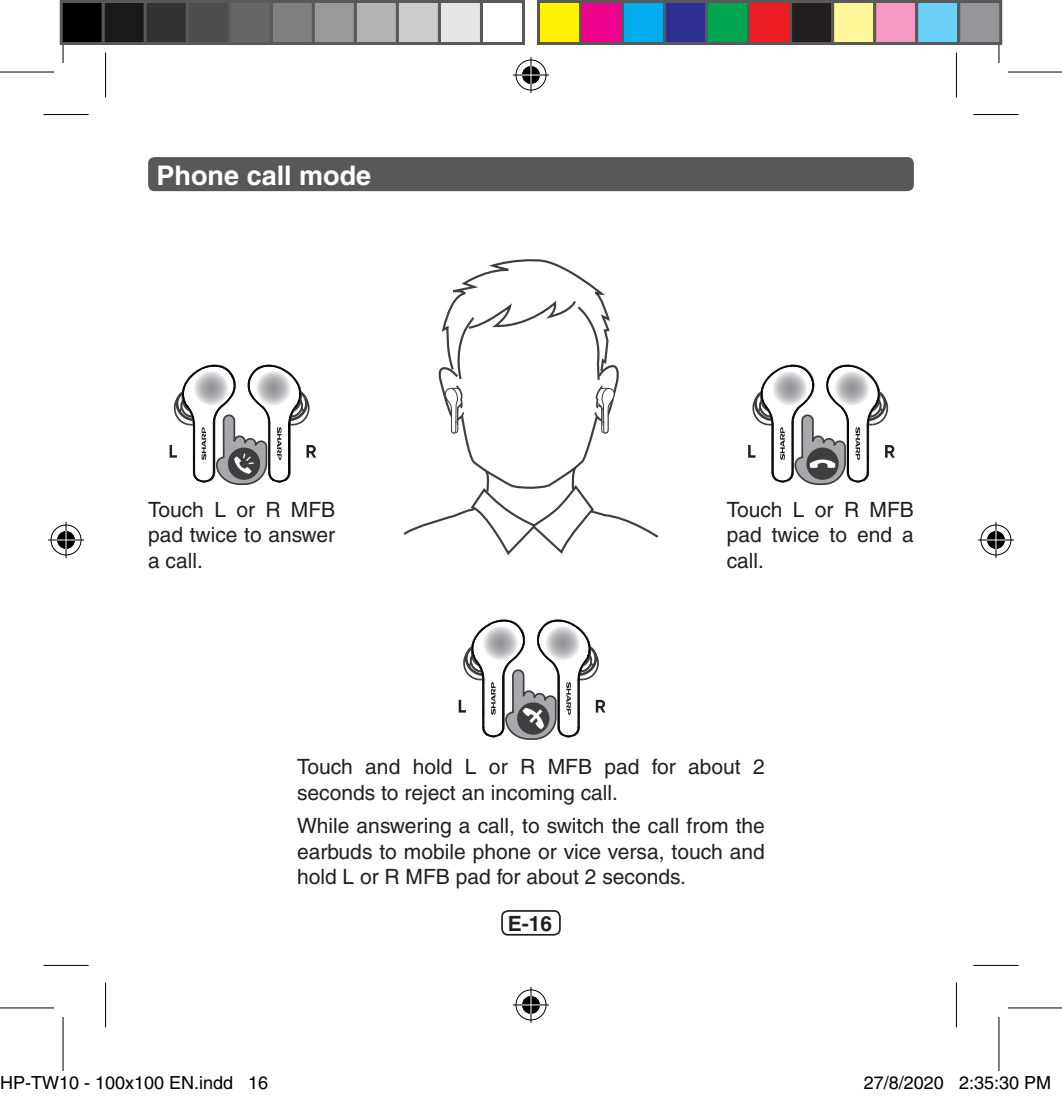
<style>
.page{position:relative;width:1062px;height:1098px;background:#fff}
.page>*{position:absolute;margin:0;border:0;box-sizing:border-box;transform-origin:0 0}
.Title_dark_bar{font:700 27px "Helvetica";color:#fff}
.t1{font:21px/25.2px "Helvetica";color:#231f20;text-align:justify}
.t2{font:700 21px "Helvetica";color:#231f20}
.t3{font:18px "Helvetica";color:#000}
</style>
<div class="page">
<div style="left:501px;top:910px;width:59px;height:25px;border:2px solid #231f20;border-radius:6px"></div>
<div style="left:148px;top:157px;width:765px;height:34px;background:#57585a;border-radius:6px"></div>
<svg style="left:403px;top:259px;width:256px;height:296px"></svg>
<svg style="left:169px;top:364px;width:147px;height:122px"></svg>
<svg style="left:458px;top:619px;width:147px;height:121px"></svg>
<svg style="left:748px;top:364px;width:146px;height:122px"></svg>
<svg style="left:44px;top:965px;width:45px;height:1px"></svg>
<svg style="left:973px;top:965px;width:45px;height:1px"></svg>
<svg style="left:956px;top:53px;width:1px;height:45px"></svg>
<svg style="left:956px;top:982px;width:1px;height:45px"></svg>
<hr style="left:44px;top:114px;width:45px;height:1px;background:#000">
<hr style="left:973px;top:114px;width:45px;height:1px;background:#000">
<hr style="left:44px;top:964px;width:45px;height:1px;background:#000">
<hr style="left:973px;top:964px;width:45px;height:1px;background:#000">
<hr style="left:105px;top:53px;width:1px;height:45px;background:#000">
<hr style="left:105px;top:982px;width:1px;height:45px;background:#000">
<hr style="left:955px;top:53px;width:1px;height:45px;background:#000">
<hr style="left:955px;top:982px;width:1px;height:45px;background:#000">
<svg style="left:0;top:72px;width:54px;height:1px"></svg>
<svg style="left:1008px;top:72px;width:53px;height:1px"></svg>
<hr style="left:0;top:71px;width:54px;height:1px;background:#000">
<hr style="left:1007px;top:71px;width:54px;height:1px;background:#000">
<hr style="left:0;top:1007px;width:54px;height:1px;background:#000">
<hr style="left:1007px;top:1007px;width:54px;height:1px;background:#000">
<hr style="left:62px;top:9px;width:2px;height:54px;background:#000">
<hr style="left:62px;top:1016px;width:2px;height:54px;background:#000">
<hr style="left:998px;top:9px;width:1px;height:54px;background:#000">
<hr style="left:998px;top:1016px;width:1px;height:54px;background:#000">
<div style="left:514px;top:58px;width:34px;height:34px;border:4px solid #fff;border-radius:50%"></div>
<hr style="left:513px;top:73px;width:36px;height:4px;background:#fff">
<svg style="left:529px;top:57px;width:4px;height:36px"></svg>
<div style="left:520px;top:64px;width:22px;height:22px;border:4px solid #fff;border-radius:50%"></div>
<div style="left:515px;top:60px;width:31px;height:30px;border:1px solid #000;border-radius:50%"></div>
<hr style="left:513px;top:74px;width:36px;height:2px;background:#000">
<hr style="left:530px;top:57px;width:1px;height:36px;background:#000">
<svg style="left:522px;top:66px;width:18px;height:18px"></svg>
<div style="left:514px;top:988px;width:34px;height:33px;border:4px solid #fff;border-radius:50%"></div>
<hr style="left:513px;top:1003px;width:36px;height:3px;background:#fff">
<svg style="left:529px;top:987px;width:4px;height:35px"></svg>
<div style="left:520px;top:994px;width:22px;height:21px;border:4px solid #fff;border-radius:50%"></div>
<div style="left:515px;top:989px;width:31px;height:31px;border:1px solid #000;border-radius:50%"></div>
<hr style="left:513px;top:1004px;width:36px;height:1px;background:#000">
<hr style="left:530px;top:986px;width:1px;height:36px;background:#000">
<svg style="left:522px;top:995px;width:18px;height:18px"></svg>
<div style="left:49px;top:523px;width:34px;height:34px;border:4px solid #fff;border-radius:50%"></div>
<svg style="left:48px;top:538px;width:36px;height:4px"></svg>
<svg style="left:64px;top:522px;width:4px;height:36px"></svg>
<div style="left:55px;top:529px;width:22px;height:22px;border:4px solid #fff;border-radius:50%"></div>
<div style="left:51px;top:524px;width:30px;height:31px;border:1px solid #000;border-radius:50%"></div>
<hr style="left:48px;top:539px;width:36px;height:1px;background:#000">
<hr style="left:66px;top:522px;width:1px;height:36px;background:#000">
<svg style="left:57px;top:531px;width:18px;height:18px"></svg>
<div style="left:979px;top:523px;width:33px;height:34px;border:4px solid #fff;border-radius:50%"></div>
<svg style="left:978px;top:538px;width:35px;height:4px"></svg>
<hr style="left:994px;top:522px;width:3px;height:36px;background:#fff">
<div style="left:985px;top:529px;width:21px;height:22px;border:4px solid #fff;border-radius:50%"></div>
<div style="left:980px;top:524px;width:31px;height:31px;border:1px solid #000;border-radius:50%"></div>
<hr style="left:977px;top:539px;width:36px;height:1px;background:#000">
<hr style="left:995px;top:522px;width:1px;height:36px;background:#000">
<svg style="left:986px;top:531px;width:18px;height:18px"></svg>
<div style="left:61px;top:2px;width:42px;height:42px;background:#000"></div>
<div style="left:60px;top:0;width:45px;height:45px;border:3px solid #595959"></div>
<div style="left:103px;top:2px;width:42px;height:42px;background:#1a1a1a"></div>
<div style="left:102px;top:0;width:45px;height:45px;border:3px solid #595959"></div>
<div style="left:145px;top:2px;width:42px;height:42px;background:#333"></div>
<div style="left:144px;top:0;width:45px;height:45px;border:3px solid #595959"></div>
<div style="left:187px;top:2px;width:42px;height:42px;background:#4d4d4d"></div>
<div style="left:186px;top:0;width:45px;height:45px;border:3px solid #595959"></div>
<div style="left:229px;top:2px;width:42px;height:42px;background:#666"></div>
<div style="left:228px;top:0;width:45px;height:45px;border:3px solid #595959"></div>
<div style="left:271px;top:2px;width:42px;height:42px;background:#808080"></div>
<div style="left:270px;top:0;width:45px;height:45px;border:3px solid #595959"></div>
<div style="left:313px;top:2px;width:42px;height:42px;background:#999"></div>
<div style="left:312px;top:0;width:45px;height:45px;border:3px solid #595959"></div>
<div style="left:355px;top:2px;width:42px;height:42px;background:#b3b3b3"></div>
<div style="left:354px;top:0;width:45px;height:45px;border:3px solid #595959"></div>
<div style="left:397px;top:2px;width:42px;height:42px;background:#ccc"></div>
<div style="left:396px;top:0;width:45px;height:45px;border:3px solid #595959"></div>
<div style="left:439px;top:2px;width:42px;height:42px;background:#e6e6e6"></div>
<div style="left:438px;top:0;width:45px;height:45px;border:3px solid #595959"></div>
<div style="left:480px;top:0;width:45px;height:45px;border:3px solid #595959"></div>
<div style="left:538px;top:2px;width:42px;height:42px;background:#fff101"></div>
<div style="left:537px;top:0;width:45px;height:45px;border:3px solid #595959"></div>
<div style="left:580px;top:2px;width:42px;height:42px;background:#ed028c"></div>
<div style="left:579px;top:0;width:45px;height:45px;border:3px solid #595959"></div>
<div style="left:622px;top:2px;width:42px;height:42px;background:#00aeef"></div>
<div style="left:621px;top:0;width:45px;height:45px;border:3px solid #595959"></div>
<div style="left:664px;top:2px;width:42px;height:42px;background:#2e3092"></div>
<div style="left:663px;top:0;width:45px;height:45px;border:3px solid #595959"></div>
<div style="left:706px;top:2px;width:42px;height:42px;background:#00a54f"></div>
<div style="left:705px;top:0;width:45px;height:45px;border:3px solid #595959"></div>
<div style="left:748px;top:2px;width:42px;height:42px;background:#ee1d23"></div>
<div style="left:747px;top:0;width:45px;height:45px;border:3px solid #595959"></div>
<div style="left:790px;top:2px;width:42px;height:42px;background:#231f20"></div>
<div style="left:789px;top:0;width:45px;height:45px;border:3px solid #595959"></div>
<div style="left:832px;top:2px;width:42px;height:42px;background:#fff79a"></div>
<div style="left:831px;top:0;width:45px;height:45px;border:3px solid #595959"></div>
<div style="left:874px;top:2px;width:42px;height:42px;background:#f499c2"></div>
<div style="left:873px;top:0;width:45px;height:45px;border:3px solid #595959"></div>
<div style="left:916px;top:2px;width:42px;height:42px;background:#6bcff6"></div>
<div style="left:915px;top:0;width:45px;height:45px;border:3px solid #595959"></div>
<div style="left:958px;top:2px;width:42px;height:42px;background:#939598"></div>
<div style="left:957px;top:0;width:45px;height:45px;border:3px solid #595959"></div>
<div style="left:71px;top:1077px;width:6px;height:11px;border:1px solid #fff;border-radius:50%"></div>
<div style="left:69px;top:1075px;width:10px;height:14px;border:1px solid #fff;border-radius:50%"></div>
<div style="left:107px;top:1077px;width:6px;height:11px;border:1px solid #fff;border-radius:50%"></div>
<div style="left:105px;top:1075px;width:10px;height:14px;border:1px solid #fff;border-radius:50%"></div>
<div style="left:117px;top:1077px;width:6px;height:11px;border:1px solid #fff;border-radius:50%"></div>
<div style="left:115px;top:1075px;width:10px;height:14px;border:1px solid #fff;border-radius:50%"></div>
<svg style="left:123px;top:1077px;width:2px;height:10px"></svg>
<div style="left:146px;top:1077px;width:6px;height:11px;border:1px solid #fff;border-radius:50%"></div>
<div style="left:144px;top:1075px;width:10px;height:14px;border:1px solid #fff;border-radius:50%"></div>
<div style="left:156px;top:1077px;width:6px;height:11px;border:1px solid #fff;border-radius:50%"></div>
<div style="left:154px;top:1075px;width:10px;height:14px;border:1px solid #fff;border-radius:50%"></div>
<div style="left:915px;top:1077px;width:7px;height:11px;border:1px solid #fff;border-radius:50%"></div>
<div style="left:914px;top:1075px;width:9px;height:14px;border:1px solid #fff;border-radius:50%"></div>
<div style="left:935px;top:1077px;width:7px;height:11px;border:1px solid #fff;border-radius:50%"></div>
<div style="left:934px;top:1075px;width:9px;height:14px;border:1px solid #fff;border-radius:50%"></div>
<div style="left:1010px;top:1077px;width:7px;height:11px;border:1px solid #fff;border-radius:50%"></div>
<div style="left:1009px;top:1075px;width:9px;height:14px;border:1px solid #fff;border-radius:50%"></div>
<p class="Title_dark_bar" style="left:157px;top:158px;width:216px">Phone call mode</p>
<p class="t1" style="left:148px;top:497px;width:189px">Touch L or R MFB pad twice to answer a call.</p>
<p class="t1" style="left:726px;top:497px;width:189px">Touch L or R MFB pad twice to end a call.</p>
<p class="t1" style="left:297px;top:754px;width:469px">Touch and hold L or R MFB pad for about 2 seconds to reject an incoming call.</p>
<p class="t1" style="left:297px;top:813px;width:469px">While answering a call, to switch the call from the earbuds to mobile phone or vice versa, touch and hold L or R MFB pad for about 2 seconds.</p>
<p class="t2" style="left:507px;top:910px;width:46px">E-16</p>
<p class="t3" style="left:0;top:1072px;width:270px">HP-TW10 - 100x100 EN.indd 16</p>
<p class="t3" style="left:863px;top:1072px;width:189px">27/8/2020 2:35:30 PM</p>
</div>
